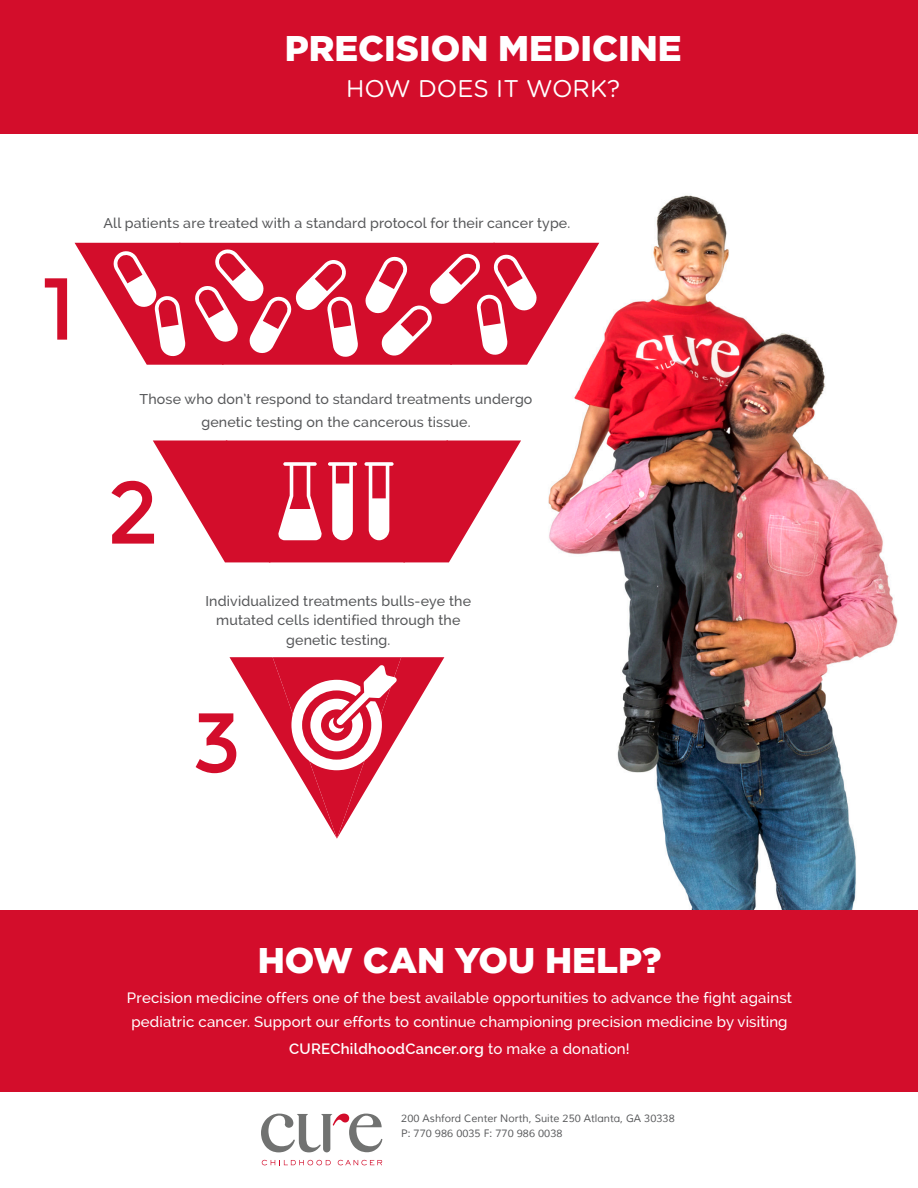
<style>
.page{position:relative;width:918px;height:1188px;background:#fff}
.page>*{position:absolute;margin:0;border:0;box-sizing:border-box;transform-origin:0 0}
.t1{font:87.75px "Montserrat";color:#d30d2b}
.t2{font:84.45px "Montserrat";color:#d30d2b}
.t3{font:900 35.7px "Gotham";color:#fff}
.t4{font:24.15px "Gotham Rounded";color:#fff}
.t5{font:500 15px/24px "Raleway";letter-spacing:.01em;color:#fff;text-align:center}
.t6{font:600 15px "Raleway";letter-spacing:.01em;color:#fff}
.t7{font:500 14.25px/19.8px "Raleway";letter-spacing:.01em;color:#57585a;text-align:center}
.t8{font:10.5px "Muli";color:#57585a}
.s1{font-weight:500}
</style>
<div class="page">
<img style="left:495px;top:195px;width:403px;height:715px">
<svg style="left:75px;top:243px;width:524px;height:122px"></svg>
<svg style="left:230px;top:657px;width:214px;height:182px"></svg>
<svg style="left:153px;top:441px;width:368px;height:121px"></svg>
<div style="left:0;top:0;width:918px;height:134px;background:#d30d2b"></div>
<div style="left:0;top:910px;width:918px;height:182px;background:#d30d2b"></div>
<svg style="left:261px;top:1114px;width:121px;height:38px"></svg>
<svg style="left:262px;top:1160px;width:69px;height:5px"></svg>
<svg style="left:338px;top:1160px;width:44px;height:5px"></svg>
<p class="t3" style="left:285px;top:28px;width:398px">PRECISION MEDICINE</p>
<p class="t4" style="left:346px;top:72px;width:276px">HOW DOES IT WORK?</p>
<h1 class="t1" style="left:37px;top:255px;width:48px">1</h1>
<p class="t7" style="left:104px;top:213px;width:468px">All patients are treated with a standard protocol for their cancer type.</p>
<p class="t7" style="left:140px;top:388px;width:394px;line-height:22.6px">Those who don’t respond to standard treatments undergo genetic testing on the cancerous tissue.</p>
<h1 class="t1" style="left:106px;top:459px;width:55px">2</h1>
<p class="t7" style="left:205px;top:591px;width:267px">Individualized treatments bulls-eye the mutated cells identified through the genetic testing.</p>
<h2 class="t2" style="left:191px;top:691px;width:55px">3</h2>
<p class="t3" style="left:258px;top:940px;width:405px">HOW CAN YOU HELP?</p>
<p class="t5" style="left:127px;top:986px;width:667px">Precision medicine offers one of the best available opportunities to advance the fight against pediatric cancer. Support our efforts to continue championing precision medicine by visiting</p>
<p class="t6" style="left:289px;top:1040px;width:342px">CUREChildhoodCancer.org <span class="s1">to make a donation!</span></p>
<p class="t8" style="left:401px;top:1112px;width:275px">200 Ashford Center North, Suite 250 Atlanta, GA 30338</p>
<p class="t8" style="left:401px;top:1127px;width:163px">P: 770 986 0035 F: 770 986 0038</p>
</div>
